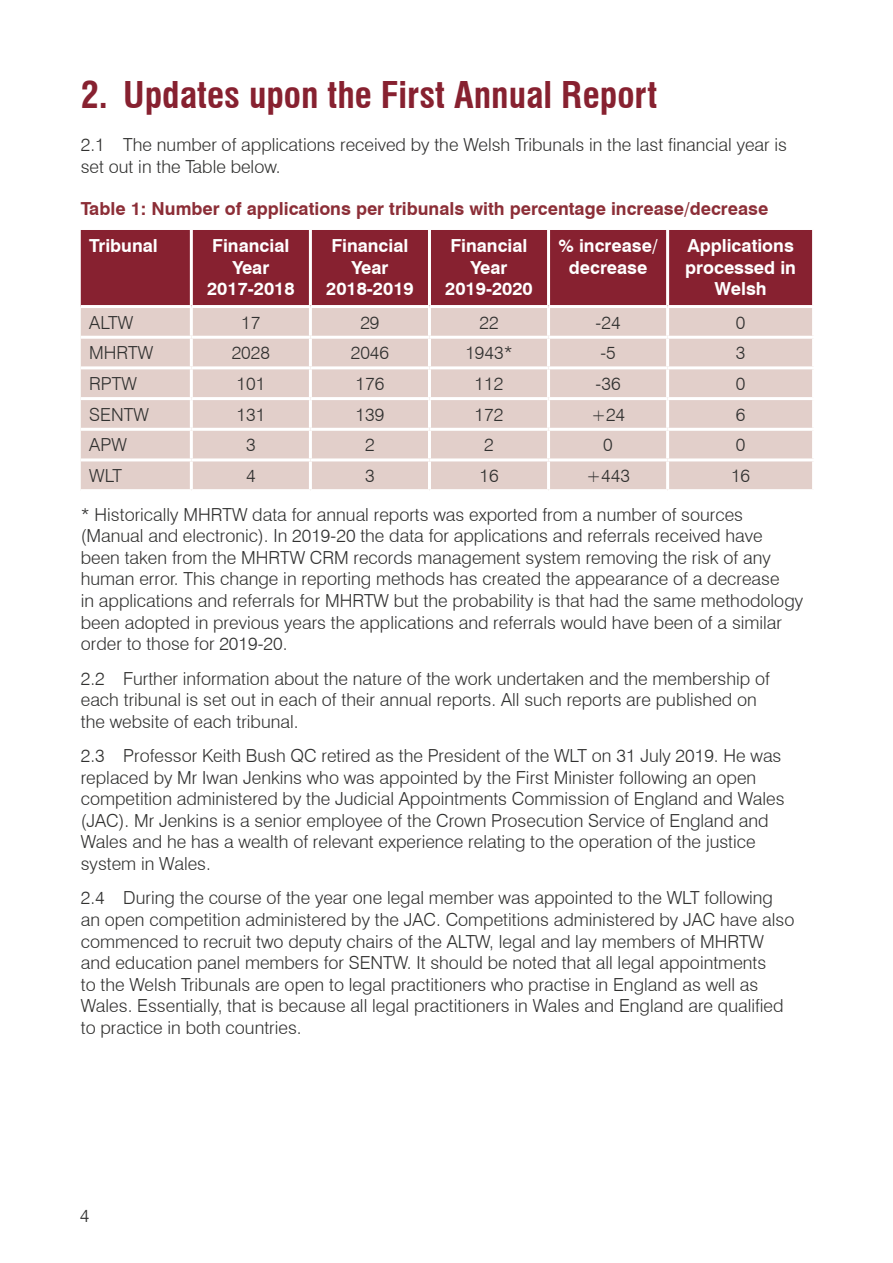
<style>
.page{position:relative;width:893px;height:1263px;background:#fff}
.page>*{position:absolute;margin:0;border:0;box-sizing:border-box;transform-origin:0 0}
.H1_Heading{font:700 condensed 36px "Swiss 721 BT";color:#872130}
.Body_Text{font:300 18px/21.6px "Swiss 721 BT";color:#313130}
.Table_Heading_Centre{font:700 18px/21.6px "Swiss 721 BT";color:#fff;text-align:center}
.H2_Sub_heading{font:700 18px "Swiss 721 BT";color:#8c2e37}
.Table_Text_Centred{font:300 18px "Swiss 721 BT";color:#313130}
.Table_Text{font:300 18px "Swiss 721 BT";color:#313130}
.Table_Heading_Left{font:700 18px "Swiss 721 BT";color:#fff}
</style>
<div class="page">
<div style="left:81px;top:230px;width:731px;height:75px;background:#872130"></div>
<div style="left:81px;top:308px;width:731px;height:181px;background:#e2cfca"></div>
<hr style="left:190px;top:308px;width:3px;height:28px;background:#fff">
<hr style="left:309px;top:308px;width:3px;height:28px;background:#fff">
<hr style="left:428px;top:308px;width:3px;height:28px;background:#fff">
<hr style="left:547px;top:308px;width:3px;height:28px;background:#fff">
<hr style="left:666px;top:308px;width:3px;height:28px;background:#fff">
<hr style="left:191px;top:336px;width:119px;height:3px;background:#fff">
<hr style="left:190px;top:339px;width:3px;height:27px;background:#fff">
<hr style="left:310px;top:336px;width:119px;height:3px;background:#fff">
<hr style="left:309px;top:339px;width:3px;height:27px;background:#fff">
<hr style="left:429px;top:336px;width:120px;height:3px;background:#fff">
<hr style="left:428px;top:339px;width:3px;height:27px;background:#fff">
<hr style="left:549px;top:336px;width:119px;height:3px;background:#fff">
<hr style="left:547px;top:339px;width:3px;height:27px;background:#fff">
<hr style="left:668px;top:336px;width:147px;height:3px;background:#fff">
<hr style="left:666px;top:339px;width:3px;height:27px;background:#fff">
<hr style="left:191px;top:366px;width:119px;height:3px;background:#fff">
<hr style="left:190px;top:369px;width:3px;height:28px;background:#fff">
<hr style="left:310px;top:366px;width:119px;height:3px;background:#fff">
<hr style="left:309px;top:369px;width:3px;height:28px;background:#fff">
<hr style="left:429px;top:366px;width:120px;height:3px;background:#fff">
<hr style="left:428px;top:369px;width:3px;height:28px;background:#fff">
<hr style="left:549px;top:366px;width:119px;height:3px;background:#fff">
<hr style="left:547px;top:369px;width:3px;height:28px;background:#fff">
<hr style="left:668px;top:366px;width:147px;height:3px;background:#fff">
<hr style="left:666px;top:369px;width:3px;height:28px;background:#fff">
<hr style="left:191px;top:397px;width:119px;height:3px;background:#fff">
<hr style="left:190px;top:400px;width:3px;height:28px;background:#fff">
<hr style="left:310px;top:397px;width:119px;height:3px;background:#fff">
<hr style="left:309px;top:400px;width:3px;height:28px;background:#fff">
<hr style="left:429px;top:397px;width:120px;height:3px;background:#fff">
<hr style="left:428px;top:400px;width:3px;height:28px;background:#fff">
<hr style="left:549px;top:397px;width:119px;height:3px;background:#fff">
<hr style="left:547px;top:400px;width:3px;height:28px;background:#fff">
<hr style="left:668px;top:397px;width:147px;height:3px;background:#fff">
<hr style="left:666px;top:400px;width:3px;height:28px;background:#fff">
<hr style="left:190px;top:431px;width:3px;height:27px;background:#fff">
<hr style="left:309px;top:431px;width:3px;height:27px;background:#fff">
<hr style="left:428px;top:431px;width:3px;height:27px;background:#fff">
<hr style="left:549px;top:428px;width:119px;height:3px;background:#fff">
<hr style="left:547px;top:431px;width:3px;height:27px;background:#fff">
<hr style="left:668px;top:428px;width:147px;height:3px;background:#fff">
<hr style="left:666px;top:431px;width:3px;height:27px;background:#fff">
<hr style="left:190px;top:461px;width:3px;height:28px;background:#fff">
<hr style="left:309px;top:461px;width:3px;height:28px;background:#fff">
<hr style="left:428px;top:461px;width:3px;height:28px;background:#fff">
<hr style="left:549px;top:458px;width:119px;height:3px;background:#fff">
<hr style="left:547px;top:461px;width:3px;height:28px;background:#fff">
<hr style="left:668px;top:458px;width:147px;height:3px;background:#fff">
<hr style="left:666px;top:461px;width:3px;height:28px;background:#fff">
<hr style="left:190px;top:230px;width:3px;height:75px;background:#fff">
<hr style="left:309px;top:230px;width:3px;height:75px;background:#fff">
<hr style="left:428px;top:230px;width:3px;height:75px;background:#fff">
<hr style="left:547px;top:230px;width:3px;height:75px;background:#fff">
<hr style="left:666px;top:230px;width:3px;height:75px;background:#fff">
<hr style="left:81px;top:336px;width:110px;height:3px;background:#fff">
<hr style="left:81px;top:366px;width:110px;height:3px;background:#fff">
<hr style="left:81px;top:397px;width:110px;height:3px;background:#fff">
<hr style="left:81px;top:428px;width:110px;height:3px;background:#fff">
<hr style="left:191px;top:428px;width:119px;height:3px;background:#fff">
<hr style="left:310px;top:428px;width:119px;height:3px;background:#fff">
<hr style="left:429px;top:428px;width:120px;height:3px;background:#fff">
<hr style="left:81px;top:458px;width:110px;height:3px;background:#fff">
<hr style="left:191px;top:458px;width:119px;height:3px;background:#fff">
<hr style="left:310px;top:458px;width:119px;height:3px;background:#fff">
<hr style="left:429px;top:458px;width:120px;height:3px;background:#fff">
<h1 class="H1_Heading" style="left:81px;top:73px;width:578px">2. Updates upon the First Annual Report</h1>
<p class="Body_Text" style="left:81px;top:134px;width:708px">2.1 The number of applications received by the Welsh Tribunals in the last financial year is set out in the Table below.</p>
<h2 class="H2_Sub_heading" style="left:81px;top:198px;width:689px">Table 1: Number of applications per tribunals with percentage increase/decrease</h2>
<p class="Table_Heading_Left" style="left:89px;top:235px;width:70px">Tribunal</p>
<p class="Table_Heading_Centre" style="left:207px;top:235px;width:89px">Financial<br>Year<br>2017-2018</p>
<p class="Table_Heading_Centre" style="left:326px;top:235px;width:89px">Financial<br>Year<br>2018-2019</p>
<p class="Table_Heading_Centre" style="left:445px;top:235px;width:89px">Financial<br>Year<br>2019-2020</p>
<p class="Table_Heading_Centre" style="left:558px;top:235px;width:101px">% increase/ decrease</p>
<p class="Table_Heading_Centre" style="left:685px;top:235px;width:112px">Applications processed in<br>Welsh</p>
<p class="Table_Text" style="left:89px;top:311px;width:46px">ALTW</p>
<p class="Table_Text_Centred" style="left:241px;top:311px;width:21px">17</p>
<p class="Table_Text_Centred" style="left:360px;top:311px;width:21px">29</p>
<p class="Table_Text_Centred" style="left:479px;top:311px;width:21px">22</p>
<p class="Table_Text_Centred" style="left:596px;top:311px;width:27px">-24</p>
<p class="Table_Text_Centred" style="left:736px;top:311px;width:11px">0</p>
<p class="Table_Text" style="left:89px;top:342px;width:66px">MHRTW</p>
<p class="Table_Text_Centred" style="left:232px;top:342px;width:40px">2028</p>
<p class="Table_Text_Centred" style="left:351px;top:342px;width:40px">2046</p>
<p class="Table_Text_Centred" style="left:465px;top:342px;width:49px">1943*</p>
<p class="Table_Text_Centred" style="left:600px;top:342px;width:17px">-5</p>
<p class="Table_Text_Centred" style="left:736px;top:342px;width:11px">3</p>
<p class="Table_Text" style="left:89px;top:373px;width:49px">RPTW</p>
<p class="Table_Text_Centred" style="left:236px;top:373px;width:30px">101</p>
<p class="Table_Text_Centred" style="left:356px;top:373px;width:30px">176</p>
<p class="Table_Text_Centred" style="left:475px;top:373px;width:30px">112</p>
<p class="Table_Text_Centred" style="left:596px;top:373px;width:27px">-36</p>
<p class="Table_Text_Centred" style="left:736px;top:373px;width:11px">0</p>
<p class="Table_Text" style="left:89px;top:403px;width:61px">SENTW</p>
<p class="Table_Text_Centred" style="left:236px;top:403px;width:30px">131</p>
<p class="Table_Text_Centred" style="left:356px;top:403px;width:30px">139</p>
<p class="Table_Text_Centred" style="left:475px;top:403px;width:30px">172</p>
<p class="Table_Text_Centred" style="left:591px;top:403px;width:36px">+24</p>
<p class="Table_Text_Centred" style="left:736px;top:403px;width:11px">6</p>
<p class="Table_Text" style="left:89px;top:434px;width:39px">APW</p>
<p class="Table_Text_Centred" style="left:246px;top:434px;width:11px">3</p>
<p class="Table_Text_Centred" style="left:365px;top:434px;width:11px">2</p>
<p class="Table_Text_Centred" style="left:484px;top:434px;width:11px">2</p>
<p class="Table_Text_Centred" style="left:603px;top:434px;width:11px">0</p>
<p class="Table_Text_Centred" style="left:736px;top:434px;width:11px">0</p>
<p class="Table_Text" style="left:89px;top:465px;width:34px">WLT</p>
<p class="Table_Text_Centred" style="left:246px;top:465px;width:11px">4</p>
<p class="Table_Text_Centred" style="left:365px;top:465px;width:11px">3</p>
<p class="Table_Text_Centred" style="left:479px;top:465px;width:21px">16</p>
<p class="Table_Text_Centred" style="left:586px;top:465px;width:45px">+443</p>
<p class="Table_Text_Centred" style="left:731px;top:465px;width:21px">16</p>
<p class="Body_Text" style="left:81px;top:503px;width:724px">* Historically MHRTW data for annual reports was exported from a number of sources (Manual and electronic). In 2019-20 the data for applications and referrals received have been taken from the MHRTW CRM records management system removing the risk of any human error. This change in reporting methods has created the appearance of a decrease<br>in applications and referrals for MHRTW but the probability is that had the same methodology been adopted in previous years the applications and referrals would have been of a similar order to those for 2019-20.</p>
<p class="Body_Text" style="left:81px;top:667px;width:691px">2.2 Further information about the nature of the work undertaken and the membership of each tribunal is set out in each of their annual reports. All such reports are published on the website of each tribunal.</p>
<p class="Body_Text" style="left:81px;top:745px;width:705px">2.3 Professor Keith Bush QC retired as the President of the WLT on 31 July 2019. He was replaced by Mr Iwan Jenkins who was appointed by the First Minister following an open competition administered by the Judicial Appointments Commission of England and Wales (JAC). Mr Jenkins is a senior employee of the Crown Prosecution Service of England and Wales and he has a wealth of relevant experience relating to the operation of the justice system in Wales.</p>
<p class="Body_Text" style="left:81px;top:887px;width:715px">2.4 During the course of the year one legal member was appointed to the WLT following an open competition administered by the JAC. Competitions administered by JAC have also commenced to recruit two deputy chairs of the ALTW, legal and lay members of MHRTW and education panel members for SENTW. It should be noted that all legal appointments<br>to the Welsh Tribunals are open to legal practitioners who practise in England as well as Wales. Essentially, that is because all legal practitioners in Wales and England are qualified to practice in both countries.</p>
<p class="Body_Text" style="left:80px;top:1205px;width:11px">4</p>
</div>
